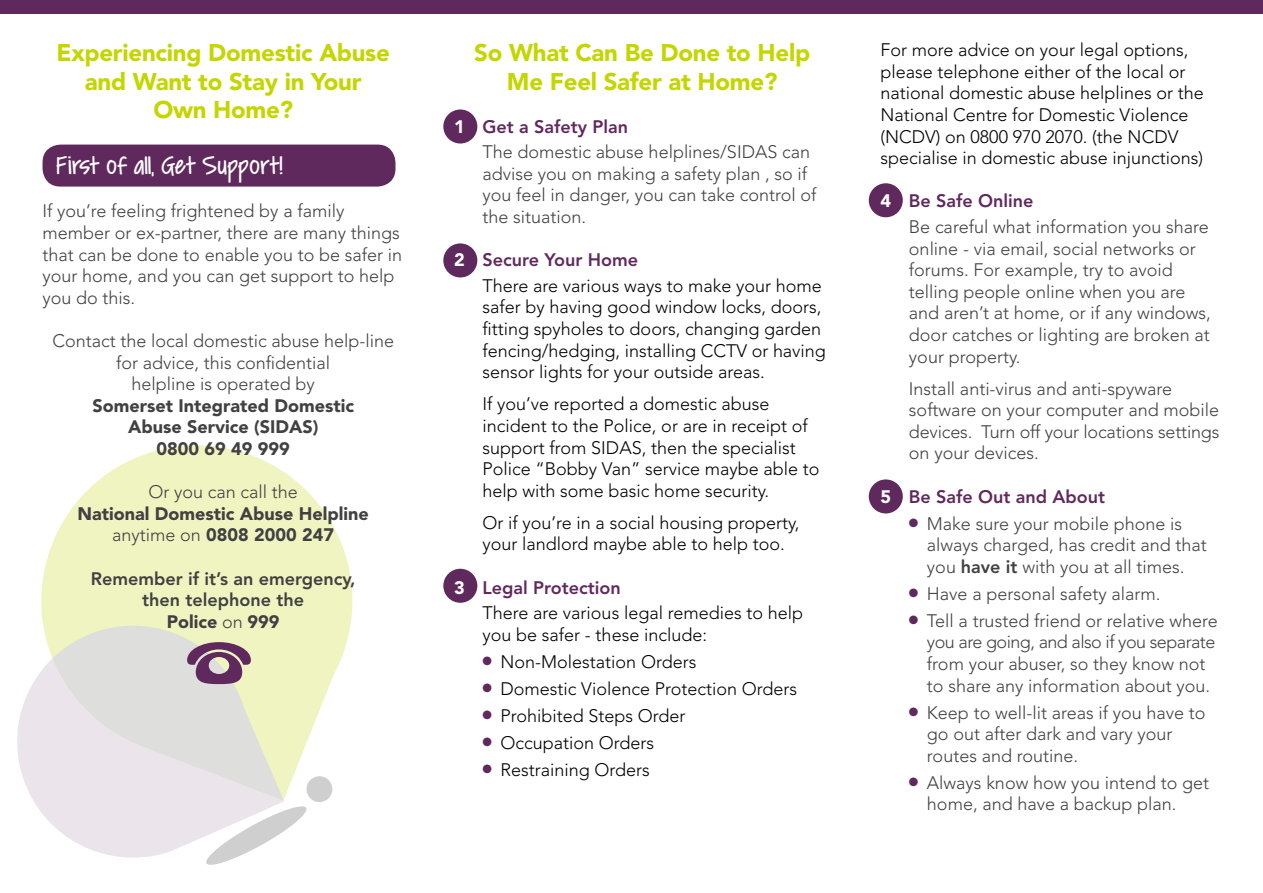
<style>
.page{position:relative;width:1263px;height:893px;background:#fff}
.page>*{position:absolute;margin:0;border:0;box-sizing:border-box;transform-origin:0 0}
.t1{font:28.5px "Covered By Your Grace";letter-spacing:.005em;color:#fff}
.t2{font:900 24px/28.8px "Avenir";letter-spacing:-.01em;color:#c4d600;text-align:center}
.t3{font:300 18px/21.6px "Avenir";color:#414042}
.t4{font:300 18px/21.6px "Avenir";color:#000}
.t5{font:900 18px/21.6px "Avenir";color:#414042;text-align:center}
.t6{font:800 18px/21.6px "Avenir";color:#414042;text-align:center}
.t7{font:800 18px "Avenir";color:#60295e}
.s1{font-weight:300}
.s2{font-weight:900}
.s3{font-weight:900;color:#fff}
.s4{font-weight:800;color:#60295e}
.s5{font-weight:800}
</style>
<div class="page">
<svg style="left:41px;top:445px;width:312px;height:356px;fill:#f0f4c0"></svg>
<svg style="left:17px;top:658px;width:35px;height:166px;fill:#ebe4eb"></svg>
<div style="left:306px;top:776px;width:26px;height:26px;background:#d0cfd0;border-radius:50%"></div>
<div style="left:869px;top:183px;width:34px;height:34px;background:#60295e;border-radius:50%"></div>
<div style="left:869px;top:479px;width:34px;height:34px;background:#60295e;border-radius:50%"></div>
<div style="left:43px;top:145px;width:352px;height:42px;background:#60295e;border-radius:18px"></div>
<svg style="left:52px;top:626px;width:257px;height:239px;background:#e5e2dc"></svg>
<div style="left:0;top:0;width:1263px;height:14px;background:#60295e"></div>
<div style="left:443px;top:109px;width:34px;height:35px;background:#60295e;border-radius:50%"></div>
<div style="left:443px;top:243px;width:34px;height:34px;background:#60295e;border-radius:50%"></div>
<div style="left:443px;top:569px;width:34px;height:34px;background:#60295e;border-radius:50%"></div>
<h2 class="t2" style="left:57px;top:38px;width:335px">Experiencing Domestic Abuse and Want to Stay in Your<br>Own Home?</h2>
<h1 class="t1" style="left:57px;top:152px;width:228px">First of all, Get Support!</h1>
<p class="t3" style="left:43px;top:200px;width:361px">If you’re feeling frightened by a family member or ex-partner, there are many things that can be done to enable you to be safer in your home, and you can get support to help you do this.</p>
<p class="t3" style="left:52px;top:330px;width:343px;text-align:center">Contact the local domestic abuse help-line for advice, this confidential<br>helpline is operated by</p>
<p class="t5" style="left:92px;top:395px;width:263px">Somerset Integrated Domestic<br>Abuse Service (SIDAS)<br>0800 69 49 999</p>
<p class="t3" style="left:148px;top:481px;width:151px">Or you can call the</p>
<p class="t5" style="left:78px;top:503px;width:293px">National Domestic Abuse Helpline <span class="s1">anytime on</span> 0808 2000 247</p>
<p class="t6" style="left:91px;top:567px;width:266px">Remember if it’s an emergency, then telephone the<br><span class="s2">Police</span> <span class="s1">on</span> <span class="s2">999</span></p>
<h2 class="t2" style="left:474px;top:38px;width:337px">So What Can Be Done to Help<br>Me Feel Safer at Home?</h2>
<p class="t3" style="left:482px;top:114px;width:329px;line-height:25.5px;text-indent:-28px"><span class="s3">1</span> <span class="s4">Get a Safety Plan<br></span>The domestic abuse helplines/SIDAS can</p>
<p class="t3" style="left:482px;top:163px;width:335px">advise you on making a safety plan , so if you feel in danger, you can take control of the situation.</p>
<p class="t4" style="left:482px;top:247px;width:341px;line-height:25.5px;text-indent:-28px"><span class="s3">2</span> <span class="s4">Secure Your Home<br></span>There are various ways to make your home</p>
<p class="t4" style="left:482px;top:296px;width:345px">safer by having good window locks, doors, fitting spyholes to doors, changing garden fencing/hedging, installing CCTV or having sensor lights for your outside areas.</p>
<p class="t4" style="left:482px;top:393px;width:338px">If you’ve reported a domestic abuse incident to the Police, or are in receipt of support from SIDAS, then the specialist Police “Bobby Van” service maybe able to help with some basic home security.</p>
<p class="t4" style="left:482px;top:512px;width:318px">Or if you’re in a social housing property, your landlord maybe able to help too.</p>
<p class="t4" style="left:482px;top:575px;width:322px;line-height:25.5px;text-indent:-28px"><span class="s3">3</span> <span class="s4">Legal Protection<br></span>There are various legal remedies to help</p>
<p class="t4" style="left:482px;top:624px;width:226px">you be safer - these include:</p>
<p class="t4" style="left:482px;top:651px;width:215px"><sup>●</sup> Non-Molestation Orders</p>
<p class="t4" style="left:482px;top:678px;width:316px"><sup>●</sup> Domestic Violence Protection Orders</p>
<p class="t4" style="left:482px;top:705px;width:205px"><sup>●</sup> Prohibited Steps Order</p>
<p class="t4" style="left:482px;top:732px;width:173px"><sup>●</sup> Occupation Orders</p>
<p class="t4" style="left:482px;top:759px;width:169px"><sup>●</sup> Restraining Orders</p>
<p class="t4" style="left:880px;top:39px;width:325px">For more advice on your legal options, please telephone either of the local or national domestic abuse helplines or the National Centre for Domestic Violence (NCDV) on 0800 970 2070. (the NCDV specialise in domestic abuse injunctions)</p>
<p class="t3" style="left:909px;top:188px;width:301px;line-height:25.5px;text-indent:-28px"><span class="s3">4</span> <span class="s4">Be Safe Online<br></span>Be careful what information you share</p>
<p class="t3" style="left:909px;top:237px;width:303px">online - via email, social networks or forums. For example, try to avoid telling people online when you are and aren’t at home, or if any windows, door catches or lighting are broken at your property.</p>
<p class="t3" style="left:909px;top:378px;width:312px">Install anti-virus and anti-spyware software on your computer and mobile devices. Turn off your locations settings on your devices.</p>
<p class="t7" style="left:880px;top:486px;width:226px"><span class="s3">5</span> Be Safe Out and About</p>
<p class="t3" style="left:927px;top:513px;width:281px;text-indent:-18px"><sup>●</sup> Make sure your mobile phone is always charged, has credit and that you <span class="s5">have it</span> with you at all times.</p>
<p class="t3" style="left:909px;top:583px;width:253px"><sup>●</sup> Have a personal safety alarm.</p>
<p class="t3" style="left:927px;top:610px;width:292px;text-indent:-18px"><sup>●</sup> Tell a trusted friend or relative where you are going, and also if you separate from your abuser, so they know not to share any information about you.</p>
<p class="t3" style="left:927px;top:702px;width:280px;text-indent:-18px"><sup>●</sup> Keep to well-lit areas if you have to go out after dark and vary your routes and routine.</p>
<p class="t3" style="left:927px;top:772px;width:284px;text-indent:-18px"><sup>●</sup> Always know how you intend to get home, and have a backup plan.</p>
</div>
